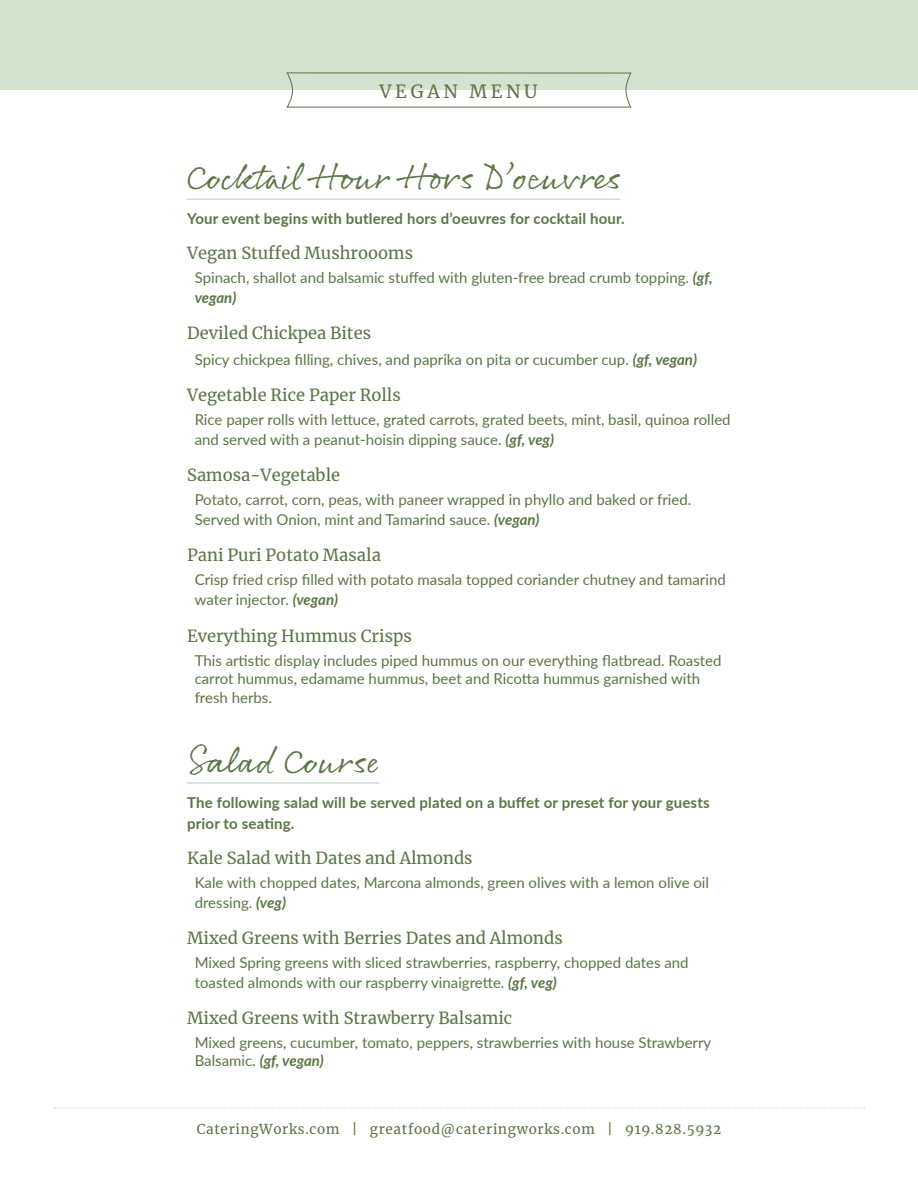
<style>
.page{position:relative;width:918px;height:1188px;background:#fff}
.page>*{position:absolute;margin:0;border:0;box-sizing:border-box;transform-origin:0 0}
.t1{font:36px "Rollerscript Rough";color:#5b7545}
.t2{font:18px "Merriweather";letter-spacing:.2em;color:#5b7545}
.t3{font:16.5px "Merriweather";color:#5b7545}
.t4{font:15px/19.8px "Lato";color:#5b7545}
.t5{font:700 15px/21px "Lato";letter-spacing:.01em;color:#5b7545}
.t6{font:13.5px "Merriweather";letter-spacing:.05em;color:#5b7545}
.s1{font-weight:700;font-style:italic}
</style>
<div class="page">
<svg style="left:54px;top:1108px;width:811px;height:1px"></svg>
<div style="left:0;top:0;width:918px;height:90px;background:#d5e2d0"></div>
<svg style="left:286px;top:72px;width:346px;height:36px"></svg>
<hr style="left:187px;top:199px;width:433px;height:1px;background:#b5ccb7">
<hr style="left:187px;top:783px;width:192px;height:1px;background:#b5ccb7">
<p class="t2" style="left:380px;top:79px;width:159px">VEGAN MENU</p>
<h1 class="t1" style="left:187px;top:155px;width:435px">Cocktail Hour Hors D’oeuvres</h1>
<p class="t5" style="left:187px;top:208px;width:439px">Your event begins with butlered hors d’oeuvres for cocktail hour.</p>
<p class="t3" style="left:187px;top:242px;width:227px">Vegan Stuffed Mushroooms</p>
<p class="t4" style="left:195px;top:267px;width:519px">Spinach, shallot and balsamic stuffed with gluten-free bread crumb topping. <span class="s1">(gf, vegan)</span></p>
<p class="t3" style="left:187px;top:322px;width:185px">Deviled Chickpea Bites</p>
<p class="t4" style="left:195px;top:349px;width:504px">Spicy chickpea filling, chives, and paprika on pita or cucumber cup. <span class="s1">(gf, vegan)</span></p>
<p class="t3" style="left:187px;top:384px;width:215px">Vegetable Rice Paper Rolls</p>
<p class="t4" style="left:195px;top:409px;width:537px">Rice paper rolls with lettuce, grated carrots, grated beets, mint, basil, quinoa rolled and served with a peanut-hoisin dipping sauce. <span class="s1">(gf, veg)</span></p>
<p class="t3" style="left:187px;top:464px;width:154px">Samosa-Vegetable</p>
<p class="t4" style="left:195px;top:489px;width:498px">Potato, carrot, corn, peas, with paneer wrapped in phyllo and baked or fried.<br>Served with Onion, mint and Tamarind sauce. <span class="s1">(vegan)</span></p>
<p class="t3" style="left:187px;top:544px;width:195px">Pani Puri Potato Masala</p>
<p class="t4" style="left:195px;top:569px;width:533px">Crisp fried crisp filled with potato masala topped coriander chutney and tamarind water injector. <span class="s1">(vegan)</span></p>
<p class="t3" style="left:187px;top:624px;width:226px">Everything Hummus Crisps</p>
<p class="t4" style="left:195px;top:650px;width:528px;line-height:18px">This artistic display includes piped hummus on our everything flatbread. Roasted carrot hummus, edamame hummus, beet and Ricotta hummus garnished with</p>
<p class="t4" style="left:195px;top:687px;width:79px">fresh herbs.</p>
<h1 class="t1" style="left:187px;top:739px;width:194px">Salad Course</h1>
<p class="t5" style="left:187px;top:791px;width:524px">The following salad will be served plated on a buffet or preset for your guests prior to seating.</p>
<p class="t3" style="left:187px;top:846px;width:287px">Kale Salad with Dates and Almonds</p>
<p class="t4" style="left:195px;top:872px;width:516px">Kale with chopped dates, Marcona almonds, green olives with a lemon olive oil dressing. <span class="s1">(veg)</span></p>
<p class="t3" style="left:187px;top:927px;width:377px">Mixed Greens with Berries Dates and Almonds</p>
<p class="t4" style="left:195px;top:952px;width:495px">Mixed Spring greens with sliced strawberries, raspberry, chopped dates and toasted almonds with our raspberry vinaigrette. <span class="s1">(gf, veg)</span></p>
<p class="t3" style="left:187px;top:1007px;width:327px">Mixed Greens with Strawberry Balsamic</p>
<p class="t4" style="left:195px;top:1033px;width:518px;line-height:18px">Mixed greens, cucumber, tomato, peppers, strawberries with house Strawberry<br>Balsamic. <span class="s1">(gf, vegan)</span></p>
<p class="t6" style="left:197px;top:1120px;width:526px">CateringWorks.com | greatfood@cateringworks.com | 919.828.5932</p>
</div>
